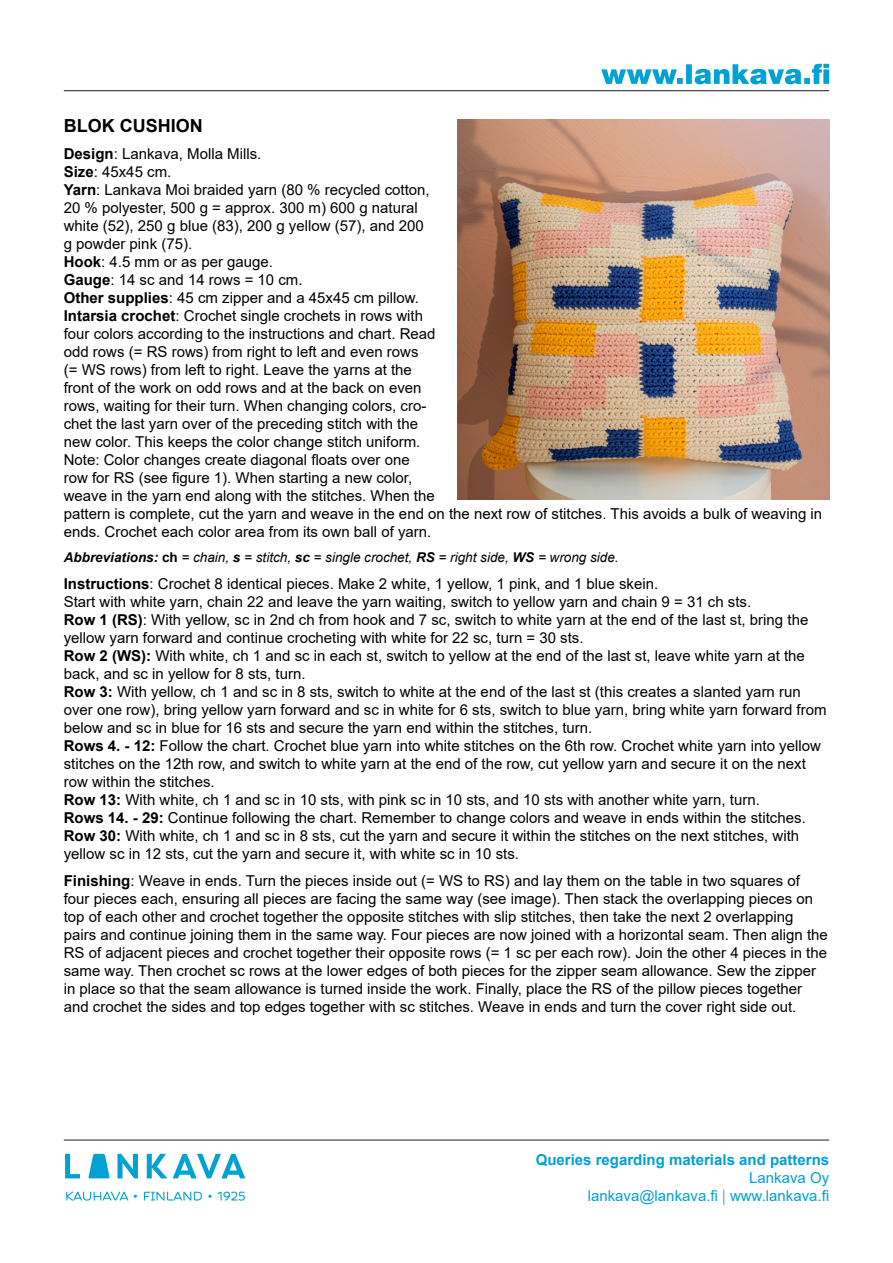
<style>
.page{position:relative;width:893px;height:1263px;background:#fff}
.page>*{position:absolute;margin:0;border:0;box-sizing:border-box;transform-origin:0 0}
.t1{font:700 18px "Arial";color:#000}
.t2{font:15px/18px "Arial";color:#000}
.t3{font:700 15px/18px "Arial";color:#00a1d4;text-align:right}
.t4{font:15px "Arial";color:#00a1d4}
.t5{font:italic 13.5px "Arial";color:#000}
.s1{font-weight:700}
.s2{font-weight:700;font-style:normal}
.s3{font-weight:400}
.s4{font-family:"Source Sans Pro"}
</style>
<div class="page">
<svg style="left:65px;top:1154px;width:15px;height:24px"></svg>
<svg style="left:88px;top:1154px;width:22px;height:24px"></svg>
<svg style="left:117px;top:1154px;width:21px;height:24px"></svg>
<svg style="left:147px;top:1154px;width:20px;height:24px"></svg>
<svg style="left:173px;top:1154px;width:72px;height:24px"></svg>
<svg style="left:66px;top:1191px;width:62px;height:9px"></svg>
<svg style="left:144px;top:1191px;width:58px;height:9px"></svg>
<svg style="left:208px;top:1191px;width:37px;height:9px"></svg>
<svg style="left:601px;top:64px;width:228px;height:20px"></svg>
<hr style="left:64px;top:90px;width:765px;height:1px;background:#1d1d1b">
<hr style="left:64px;top:1140px;width:765px;height:1px;background:#1d1d1b">
<img style="left:457px;top:119px;width:372px;height:381px">
<p class="t1" style="left:64px;top:113px;width:140px">BLOK CUSHION</p>
<p class="t2" style="left:64px;top:145px;width:199px"><span class="s1">Design</span>: Lankava, Molla Mills.</p>
<p class="t2" style="left:64px;top:163px;width:109px"><span class="s1">Size</span>: 45x45 cm.</p>
<p class="t2" style="left:64px;top:181px;width:367px"><span class="s1">Yarn</span>: Lankava Moi braided yarn (80 % recycled cotton, 20 % polyester, 500 g = approx. 300 m) 600 g natural white (52), 250 g blue (83), 200 g yellow (57), and 200 g powder pink (75).</p>
<p class="t2" style="left:64px;top:253px;width:211px"><span class="s1">Hook</span>: 4.5 mm or as per gauge.</p>
<p class="t2" style="left:64px;top:271px;width:240px"><span class="s1">Gauge</span>: 14 sc and 14 rows = 10 cm.</p>
<p class="t2" style="left:64px;top:289px;width:357px"><span class="s1">Other supplies</span>: 45 cm zipper and a 45x45 cm pillow.</p>
<p class="t2" style="left:64px;top:307px;width:760px"><span class="s1">Intarsia crochet</span>: Crochet single crochets in rows with<br>four colors according to the instructions and chart. Read<br>odd rows (= RS rows) from right to left and even rows<br>(= WS rows) from left to right. Leave the yarns at the<br>front of the work on odd rows and at the back on even<br>rows, waiting for their turn. When changing colors, cro-<br>chet the last yarn over of the preceding stitch with the<br>new color. This keeps the color change stitch uniform.<br>Note: Color changes create diagonal floats over one<br>row for RS (see figure 1). When starting a new color,<br>weave in the yarn end along with the stitches. When the<br>pattern is complete, cut the yarn and weave in the end on the next row of stitches. This avoids a bulk of weaving in ends. Crochet each color area from its own ball of yarn.</p>
<p class="t5" style="left:64px;top:549px;width:556px"><span class="s1">Abbreviations:</span> <span class="s2">ch</span> = chain, <span class="s1">s</span> = stitch, <span class="s1">sc</span> = single crochet, <span class="s1">RS</span> = right side, <span class="s1">WS</span> = wrong side.</p>
<p class="t2" style="left:64px;top:575px;width:596px"><span class="s1">Instructions</span>: Crochet 8 identical pieces. Make 2 white, 1 yellow, 1 pink, and 1 blue skein.</p>
<p class="t2" style="left:64px;top:593px;width:689px">Start with white yarn, chain 22 and leave the yarn waiting, switch to yellow yarn and chain 9 = 31 ch sts.</p>
<p class="t2" style="left:64px;top:611px;width:746px"><span class="s1">Row 1 (RS)</span>: With yellow, sc in 2nd ch from hook and 7 sc, switch to white yarn at the end of the last st, bring the yellow yarn forward and continue crocheting with white for 22 sc, turn = 30 sts.</p>
<p class="t2" style="left:64px;top:647px;width:743px"><span class="s1">Row 2 (WS):</span> With white, ch 1 and sc in each st, switch to yellow at the end of the last st, leave white yarn at the back, and sc in yellow for 8 sts, turn.</p>
<p class="t2" style="left:64px;top:683px;width:764px"><span class="s1">Row 3:</span> With yellow, ch 1 and sc in 8 sts, switch to white at the end of the last st (this creates a slanted yarn run over one row), bring yellow yarn forward and sc in white for 6 sts, switch to blue yarn, bring white yarn forward from below and sc in blue for 16 sts and secure the yarn end within the stitches, turn.</p>
<p class="t2" style="left:64px;top:737px;width:758px"><span class="s1">Rows 4. - 12:</span> Follow the chart. Crochet blue yarn into white stitches on the 6th row. Crochet white yarn into yellow stitches on the 12th row, and switch to white yarn at the end of the row, cut yellow yarn and secure it on the next row within the stitches.</p>
<p class="t2" style="left:64px;top:791px;width:698px"><span class="s1">Row 13:</span> With white, ch 1 and sc in 10 sts, with pink sc in 10 sts, and 10 sts with another white yarn, turn.</p>
<p class="t2" style="left:64px;top:809px;width:743px"><span class="s1">Rows 14. - 29:</span> Continue following the chart. Remember to change colors and weave in ends within the stitches.</p>
<p class="t2" style="left:64px;top:827px;width:737px"><span class="s1">Row 30:</span> With white, ch 1 and sc in 8 sts, cut the yarn and secure it within the stitches on the next stitches, with yellow sc in 12 sts, cut the yarn and secure it, with white sc in 10 sts.</p>
<p class="t2" style="left:64px;top:872px;width:766px"><span class="s1">Finishing</span>: Weave in ends. Turn the pieces inside out (= WS to RS) and lay them on the table in two squares of four pieces each, ensuring all pieces are facing the same way (see image). Then stack the overlapping pieces on top of each other and crochet together the opposite stitches with slip stitches, then take the next 2 overlapping pairs and continue joining them in the same way. Four pieces are now joined with a horizontal seam. Then align the RS of adjacent pieces and crochet together their opposite rows (= 1 sc per each row). Join the other 4 pieces in the same way. Then crochet sc rows at the lower edges of both pieces for the zipper seam allowance. Sew the zipper in place so that the seam allowance is turned inside the work. Finally, place the RS of the pillow pieces together and crochet the sides and top edges together with sc stitches. Weave in ends and turn the cover right side out.</p>
<p class="t3" style="left:536px;top:1151px;width:295px">Queries regarding materials and patterns<br><span class="s3">Lankava Oy</span></p>
<p class="t4" style="left:588px;top:1185px;width:243px">lankava@lankava.fi <span class="s4">|</span> www.lankava.fi</p>
</div>
